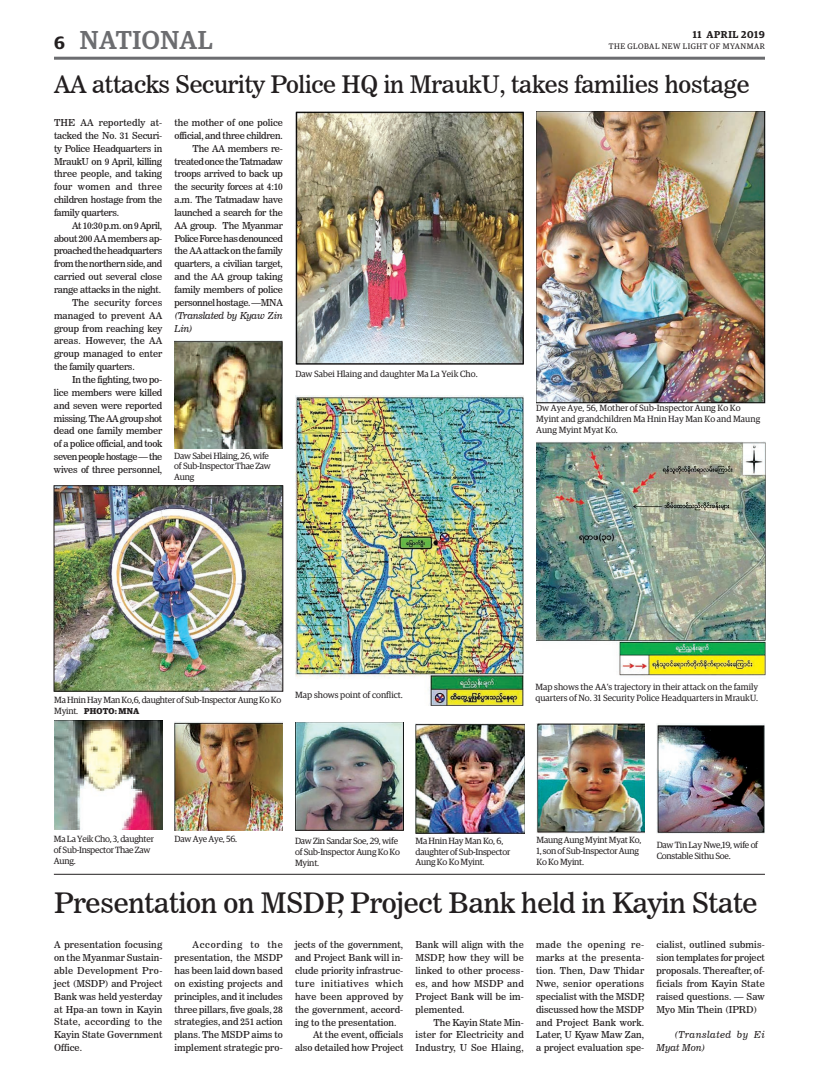
<style>
.page{position:relative;width:819px;height:1080px;background:#fff}
.page>*{position:absolute;margin:0;border:0;box-sizing:border-box;transform-origin:0 0}
.t1{font:28px "News 706 BT Roman C";letter-spacing:-.01em;color:#231f20}
.t2{font:500 26px "Guardian Egyp";letter-spacing:.02em;color:#6c6d70}
.t3{font:24px "News 706 BT Roman C";letter-spacing:-.01em;color:#231f20}
.t4{font:600 18px "Guardian Egyp";color:#231f20}
.t5{font:600 10px "Guardian Egyp";letter-spacing:.06em;color:#231f20}
.t6{font:9.5px/12.9px "News 706 BT Roman C";letter-spacing:-.005em;color:#231f20;text-align:justify}
.t7{font:9.5px/12.9px "News 706 BT Roman C";letter-spacing:-.025em;color:#231f20;text-align:right}
.t8{font:9.5px "News 706 BT Roman C";letter-spacing:-.04em;color:#231f20}
.t9{font:9.5px "News 706 BT Roman C";letter-spacing:-.035em;color:#231f20}
.t10{font:9.5px/12.9px "News 706 BT Italic C";letter-spacing:-.025em;color:#231f20}
.t11{font:9.5px/12.9px "News 706 BT Italic C";letter-spacing:.05em;color:#231f20}
.t12{font:9.5px "News 706 BT Roman C";letter-spacing:-.045em;color:#231f20}
.t13{font:9.5px "News 706 BT Roman C";letter-spacing:.055em;color:#231f20}
.t14{font:9.5px "News 706 BT Roman C";letter-spacing:.025em;color:#231f20}
.t15{font:9.5px "News 706 BT Roman C";letter-spacing:.015em;color:#231f20}
.t16{font:9px/10.8px "Guardian Egyp";letter-spacing:-.025em;color:#231f20}
.t17{font:9px/10.8px "Guardian Egyp";color:#231f20}
.t18{font:700 8.5px "Guardian Egyp";letter-spacing:.02em;color:#231f20}
.t19{font:8px "Guardian Egyp";letter-spacing:.06em;color:#231f20}
.s1{font-weight:400;font-size:9px}
</style>
<div class="page">
<hr style="left:54px;top:57px;width:711px;height:3px;background:#6c6d70">
<img style="left:537px;top:441px;width:228px;height:235px">
<img style="left:295px;top:112px;width:229px;height:252px">
<img style="left:536px;top:111px;width:229px;height:293px">
<img style="left:56px;top:488px;width:225px;height:201px">
<div style="left:54px;top:486px;width:229px;height:205px;border:1px solid #231f20"></div>
<img style="left:295px;top:396px;width:229px;height:309px">
<img style="left:175px;top:341px;width:108px;height:108px">
<img style="left:54px;top:721px;width:108px;height:108px">
<img style="left:175px;top:722px;width:108px;height:109px">
<img style="left:295px;top:723px;width:109px;height:108px">
<img style="left:416px;top:723px;width:108px;height:110px">
<img style="left:657px;top:724px;width:108px;height:110px">
<img style="left:536px;top:723px;width:108px;height:111px">
<hr style="left:54px;top:874px;width:711px;height:1px;background:#231f20">
<h3 class="t4" style="left:54px;top:29px;width:12px">6</h3>
<h2 class="t2" style="left:80px;top:21px;width:134px">NATIONAL</h2>
<p class="t5" style="left:693px;top:27px;width:74px">11 APRIL 2019</p>
<p class="t19" style="left:609px;top:41px;width:158px">THE GLOBAL NEW LIGHT OF MYANMAR</p>
<h3 class="t3" style="left:54px;top:70px;width:697px">AA attacks Security Police HQ in MraukU, takes families hostage</h3>
<p class="t7" style="left:175px;top:116px;width:110px">the mother of one police official, and three children.<br>The AA members re&shy;treated once the Tatmadaw troops arrived to back up the security forces at 4:10 a.m. The Tatmadaw have launched a search for the<br>AA group. The Myanmar<br>Police Force has denounced the AA attack on the family quarters, a civilian target, and the AA group taking family members of police personnel hostage. —MNA</p>
<p class="t10" style="left:175px;top:309px;width:110px">(Translated by Kyaw Zin<br>Lin)</p>
<p class="t6" style="left:54px;top:116px;width:110px">THE AA reportedly at&shy;tacked the No. 31 Securi&shy;ty Police Headquarters in MraukU on 9 April, killing three people, and taking four women and three children hostage from the family quarters.</p>
<p class="t9" style="left:72px;top:220px;width:92px">At 10:30 p.m. on 9 April,</p>
<p class="t7" style="left:54px;top:232px;width:110px">about 200 AA members ap-</p>
<p class="t8" style="left:54px;top:245px;width:110px">proached the headquarters</p>
<p class="t9" style="left:54px;top:258px;width:110px">from the northern side, and</p>
<p class="t6" style="left:54px;top:270px;width:110px">carried out several close</p>
<p class="t7" style="left:54px;top:283px;width:109px">range attacks in the night.</p>
<p class="t15" style="left:72px;top:297px;width:92px">The security forces</p>
<p class="t6" style="left:54px;top:309px;width:110px">managed to prevent AA</p>
<p class="t6" style="left:54px;top:322px;width:110px">group from reaching key</p>
<p class="t6" style="left:54px;top:335px;width:110px">areas. However, the AA</p>
<p class="t6" style="left:54px;top:347px;width:110px">group managed to enter</p>
<p class="t7" style="left:54px;top:360px;width:82px">the family quarters.</p>
<p class="t7" style="left:72px;top:373px;width:92px">In the fighting, two po-</p>
<p class="t6" style="left:54px;top:386px;width:110px">lice members were killed</p>
<p class="t6" style="left:54px;top:399px;width:110px">and seven were reported</p>
<p class="t8" style="left:54px;top:412px;width:110px">missing. The AA group shot</p>
<p class="t6" style="left:54px;top:425px;width:110px">dead one family member</p>
<p class="t7" style="left:54px;top:437px;width:110px">of a police official, and took</p>
<p class="t12" style="left:54px;top:451px;width:110px">seven people hostage — the</p>
<p class="t6" style="left:54px;top:463px;width:110px">wives of three personnel,</p>
<p class="t17" style="left:295px;top:368px;width:184px">Daw Sabei Hlaing and daughter Ma La Yeik Cho.</p>
<p class="t17" style="left:536px;top:402px;width:226px">Dw Aye Aye, 56, Mother of Sub-Inspector Aung Ko Ko<br>Myint and grandchildren Ma Hnin Hay Man Ko and Maung<br>Aung Myint Myat Ko.</p>
<p class="t16" style="left:174px;top:450px;width:98px">Daw Sabei Hlaing, 26, wife of Sub-Inspector Thae Zaw<br>Aung</p>
<p class="t16" style="left:54px;top:694px;width:229px">Ma Hnin Hay Man Ko,6, daughter of Sub-Inspector Aung Ko Ko</p>
<p class="t18" style="left:54px;top:704px;width:87px"><span class="s1">Myint.</span> PHOTO: MNA</p>
<p class="t17" style="left:535px;top:681px;width:224px">Map shows the AA’s trajectory in their attack on the family</p>
<p class="t17" style="left:295px;top:689px;width:109px">Map shows point of conflict.</p>
<p class="t17" style="left:535px;top:692px;width:224px">quarters of No. 31 Security Police Headquarters in MraukU.</p>
<p class="t16" style="left:54px;top:833px;width:101px">Ma La Yeik Cho, 3, daughter of Sub-Inspector Thae Zaw<br>Aung.</p>
<p class="t16" style="left:175px;top:833px;width:64px">Daw Aye Aye, 56.</p>
<p class="t16" style="left:295px;top:835px;width:106px">Daw Zin Sandar Soe, 29, wife of Sub-Inspector Aung Ko Ko<br>Myint.</p>
<p class="t16" style="left:416px;top:835px;width:96px">Ma Hnin Hay Man Ko, 6, daughter of Sub-Inspector<br>Aung Ko Ko Myint.</p>
<p class="t16" style="left:537px;top:834px;width:107px">Maung Aung Myint Myat Ko,<br>1, son of Sub-Inspector Aung<br>Ko Ko Myint.</p>
<p class="t16" style="left:657px;top:839px;width:103px">Daw Tin Lay Nwe,19, wife of<br>Constable Sithu Soe.</p>
<h1 class="t1" style="left:54px;top:886px;width:705px">Presentation on MSDP, Project Bank held in Kayin State</h1>
<p class="t6" style="left:54px;top:938px;width:110px">A presentation focusing on the Myanmar Sustain&shy;able Development Pro&shy;ject (MSDP) and Project Bank was held yesterday at Hpa-an town in Kayin State, according to the Kayin State Government Office.</p>
<p class="t6" style="left:175px;top:938px;width:110px;text-indent:18px">According to the presentation, the MSDP has been laid down based on existing projects and principles, and it includes three pillars, five goals, 28 strategies, and 251 action plans. The MSDP aims to implement strategic pro-</p>
<p class="t6" style="left:295px;top:939px;width:110px">jects of the government,</p>
<p class="t6" style="left:295px;top:951px;width:110px">and Project Bank will in-</p>
<p class="t6" style="left:295px;top:964px;width:110px">clude priority infrastruc-</p>
<p class="t13" style="left:295px;top:978px;width:110px">ture initiatives which</p>
<p class="t14" style="left:295px;top:991px;width:110px">have been approved by</p>
<p class="t6" style="left:295px;top:1003px;width:110px">the government, accord-</p>
<p class="t6" style="left:295px;top:1016px;width:103px">ing to the presentation.</p>
<p class="t6" style="left:313px;top:1028px;width:92px">At the event, officials</p>
<p class="t6" style="left:295px;top:1041px;width:110px">also detailed how Project</p>
<p class="t6" style="left:416px;top:939px;width:110px">Bank will align with the MSDP, how they will be linked to other process&shy;es, and how MSDP and Project Bank will be im&shy;plemented.</p>
<p class="t6" style="left:416px;top:1016px;width:110px;text-indent:18px">The Kayin State Min&shy;ister for Electricity and Industry, U Soe Hlaing,</p>
<p class="t6" style="left:536px;top:939px;width:110px">made the opening re&shy;marks at the presenta&shy;tion. Then, Daw Thidar Nwe, senior operations specialist with the MSDP, discussed how the MSDP and Project Bank work.<br>Later, U Kyaw Maw Zan, a project evaluation spe-</p>
<p class="t6" style="left:657px;top:939px;width:110px">cialist, outlined submis&shy;sion templates for project proposals. Thereafter, of&shy;ficials from Kayin State raised questions. — Saw Myo Min Thein (IPRD)</p>
<p class="t11" style="left:657px;top:1029px;width:110px;text-indent:18px">(Translated by Ei<br>Myat Mon)</p>
</div>
